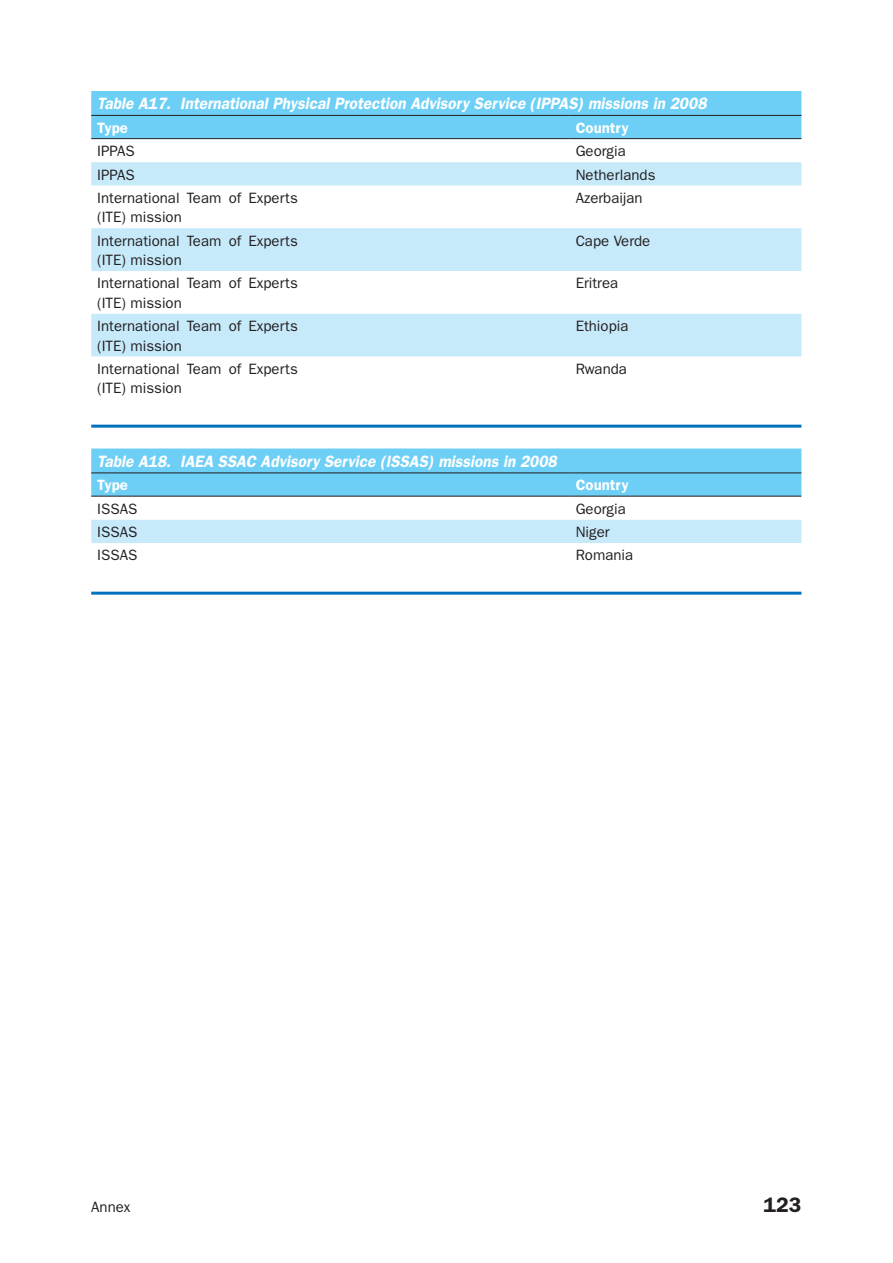
<style>
.page{position:relative;width:893px;height:1263px;background:#fff}
.page>*{position:absolute;margin:0;border:0;box-sizing:border-box;transform-origin:0 0}
.t1{font:600 21px "Franklin Gothic";color:#231f20}
.t2{font:italic 600 16.5px "Franklin Gothic";color:#fff;scale:.93 1}
.t3{font:15px/19.5px "Franklin Gothic";color:#231f20}
.t4{font:600 15px "Franklin Gothic";color:#fff}
</style>
<div class="page">
<hr style="left:91px;top:425px;width:710px;height:3px;background:#0071bc">
<hr style="left:91px;top:592px;width:710px;height:3px;background:#0071bc">
<div style="left:91px;top:91px;width:710px;height:47px;background:#6dcff6"></div>
<svg style="left:91px;top:162px;width:710px;height:195px;fill:#c7eafb"></svg>
<hr style="left:91px;top:115px;width:479px;height:1px;background:#231f20">
<hr style="left:570px;top:115px;width:231px;height:1px;background:#231f20">
<hr style="left:91px;top:138px;width:479px;height:1px;background:#231f20">
<hr style="left:570px;top:138px;width:231px;height:1px;background:#231f20">
<div style="left:91px;top:449px;width:710px;height:47px;background:#6dcff6"></div>
<div style="left:91px;top:520px;width:710px;height:23px;background:#c7eafb"></div>
<hr style="left:91px;top:473px;width:479px;height:1px;background:#231f20">
<hr style="left:570px;top:473px;width:231px;height:1px;background:#231f20">
<hr style="left:91px;top:496px;width:479px;height:1px;background:#231f20">
<hr style="left:570px;top:496px;width:231px;height:1px;background:#231f20">
<p class="t2" style="left:97px;top:98px;width:657px">Table A17. International Physical Protection Advisory Service (IPPAS) missions in 2008</p>
<p class="t4" style="left:97px;top:122px;width:32px">Type</p>
<p class="t4" style="left:576px;top:122px;width:54px">Country</p>
<p class="t3" style="left:97px;top:143px;width:39px">IPPAS</p>
<p class="t3" style="left:576px;top:143px;width:52px">Georgia</p>
<p class="t3" style="left:97px;top:166px;width:39px">IPPAS</p>
<p class="t3" style="left:576px;top:166px;width:81px">Netherlands</p>
<p class="t3" style="left:97px;top:189px;width:202px">International Team of Experts (ITE) mission</p>
<p class="t3" style="left:576px;top:189px;width:68px">Azerbaijan</p>
<p class="t3" style="left:97px;top:232px;width:202px">International Team of Experts (ITE) mission</p>
<p class="t3" style="left:576px;top:232px;width:76px">Cape Verde</p>
<p class="t3" style="left:97px;top:275px;width:202px">International Team of Experts (ITE) mission</p>
<p class="t3" style="left:576px;top:275px;width:44px">Eritrea</p>
<p class="t3" style="left:97px;top:317px;width:202px">International Team of Experts (ITE) mission</p>
<p class="t3" style="left:576px;top:317px;width:54px">Ethiopia</p>
<p class="t3" style="left:97px;top:360px;width:202px">International Team of Experts (ITE) mission</p>
<p class="t3" style="left:576px;top:360px;width:53px">Rwanda</p>
<p class="t2" style="left:97px;top:456px;width:496px">Table A18. IAEA SSAC Advisory Service (ISSAS) missions in 2008</p>
<p class="t4" style="left:97px;top:480px;width:32px">Type</p>
<p class="t4" style="left:576px;top:480px;width:54px">Country</p>
<p class="t3" style="left:97px;top:500px;width:42px">ISSAS</p>
<p class="t3" style="left:576px;top:500px;width:52px">Georgia</p>
<p class="t3" style="left:97px;top:523px;width:42px">ISSAS</p>
<p class="t3" style="left:576px;top:523px;width:35px">Niger</p>
<p class="t3" style="left:97px;top:547px;width:42px">ISSAS</p>
<p class="t3" style="left:576px;top:547px;width:59px">Romania</p>
<p class="t3" style="left:91px;top:1198px;width:41px">Annex</p>
<h1 class="t1" style="left:764px;top:1197px;width:39px">123</h1>
</div>
